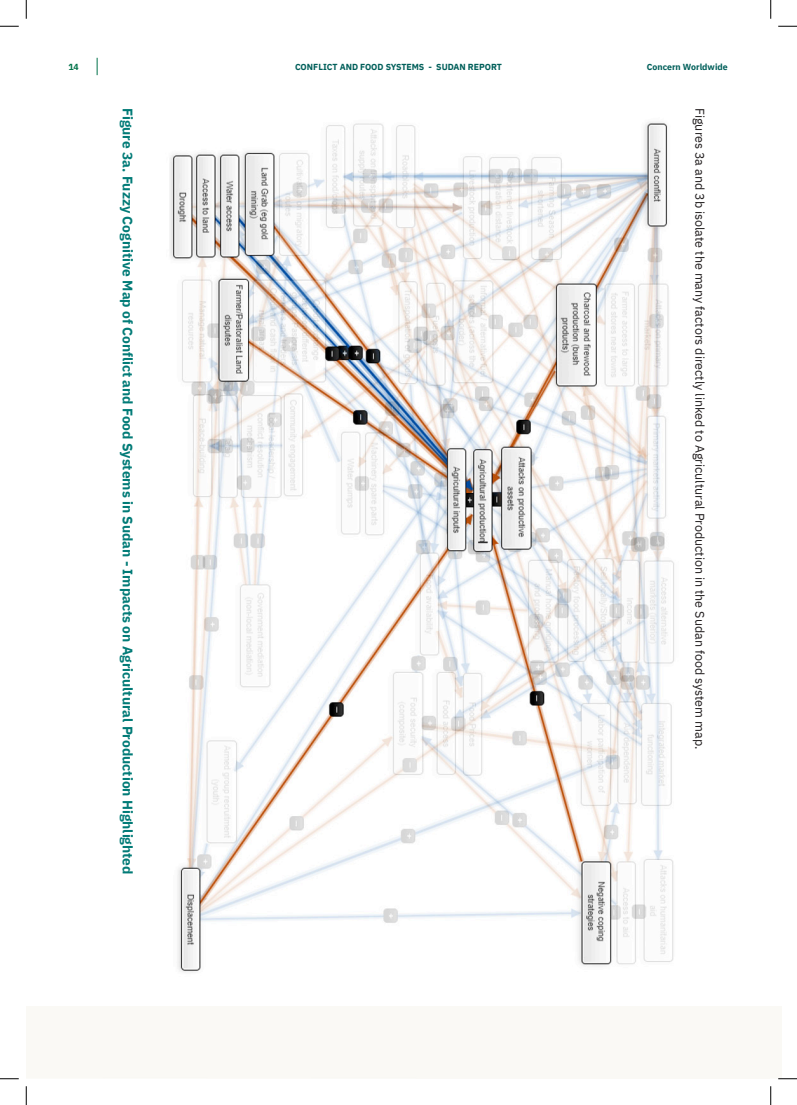
<style>
.page{position:relative;width:797px;height:1105px;background:#fff}
.page>*{position:absolute;margin:0;border:0;box-sizing:border-box;transform-origin:0 0}
.t1{font:700 13.75px "IBM Plex Sans";color:#027b77}
.t2{font:12.5px "IBM Plex Sans";color:#231f20}
.t3{font:700 8.75px "IBM Plex Sans";color:#005f5a}
.t4{font:700 8.75px "IBM Plex Sans";color:#007249}
</style>
<div class="page">
<svg style="left:97px;top:58px;width:1px;height:17px"></svg>
<img style="left:170px;top:122px;width:504px;height:851px">
<svg style="left:0;top:25px;width:19px;height:2px"></svg>
<svg style="left:778px;top:25px;width:19px;height:2px"></svg>
<svg style="left:0;top:1078px;width:19px;height:1px"></svg>
<svg style="left:778px;top:1078px;width:19px;height:1px"></svg>
<svg style="left:25px;top:0;width:2px;height:19px"></svg>
<svg style="left:25px;top:1086px;width:2px;height:19px"></svg>
<svg style="left:770px;top:0;width:1px;height:19px"></svg>
<svg style="left:770px;top:1086px;width:1px;height:19px"></svg>
<p class="t4" style="left:68px;top:60px;width:12px">14</p>
<p class="t3" style="left:295px;top:60px;width:208px">CONFLICT AND FOOD SYSTEMS - SUDAN REPORT</p>
<p class="t3" style="left:646px;top:60px;width:82px">Concern Worldwide</p>
<p class="t1" style="left:139px;top:108px;width:768px;rotate:90deg">Figure 3a. Fuzzy Cognitive Map of Conflict and Food Systems in Sudan - Impacts on Agricultural Production Highlighted</p>
<p class="t2" style="left:709px;top:108px;width:643px;rotate:90deg">Figures 3a and 3b isolate the many factors directly linked to Agricultural Production in the Sudan food system map.</p>
</div>
